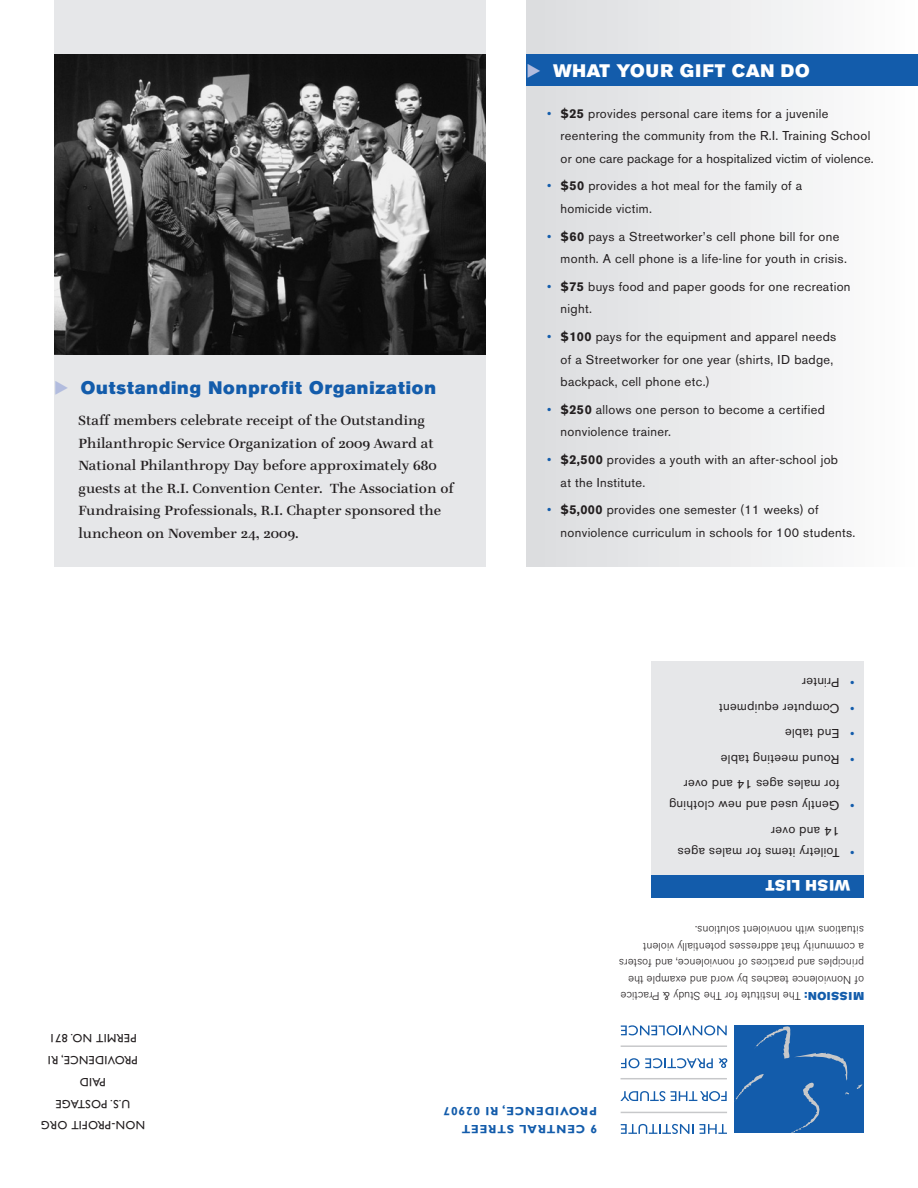
<style>
.page{position:relative;width:918px;height:1188px;background:#fff}
.page>*{position:absolute;margin:0;border:0;box-sizing:border-box;transform-origin:0 0}
.Sidebar_Akzidenz{font:18px "Akzidenz Grotesk BE Super";letter-spacing:.05em;color:#135cab}
.Head_Akzidenz_12{font:18px "Akzidenz Grotesk BE Super";letter-spacing:.035em;color:#fff}
.Sidebar_Akzidenz-2{font:15px "Akzidenz Grotesk BE Super";letter-spacing:.05em;color:#fff}
.Sidebar_Akzidenz-3{font:12.75px/22.5px "Akzidenz Grotesk BE";letter-spacing:.025em;color:#231f20}
.Text_8_5_15{font:12.75px/22.5px "Teimer Demi";color:#231f20}
.Sidebar_Akzidenz-4{font:12.75px "Akzidenz Grotesk BE";color:#135cab}
.Masthead_Name_2{font:12px "Gill Sans";letter-spacing:.025em;color:#231f20}
.Sidebar_Gill_Sans{font:700 12px "Gill Sans";letter-spacing:.075em;color:#135cab}
.Masthead_Head_2{font:300 11.25px/16.5px "Akzidenz Grotesk BE";letter-spacing:.01em;color:#231f20}
.s1{font-family:"European Pi Three";color:#b2bcde}
.s2{color:#135cab}
.s3{font-weight:700}
.s4{font-family:"Akzidenz Grotesk BE Super";font-weight:400;color:#135cab}
</style>
<div class="page">
<div style="left:54px;top:0;width:432px;height:567px;background:#e6e7e9"></div>
<div style="left:526px;top:0;width:392px;height:567px;background:linear-gradient(to right,#dbdcde,#fefefe)"></div>
<div style="left:527px;top:54px;width:391px;height:31px;background:#135cab"></div>
<div style="left:734px;top:1026px;width:130px;height:107px;background:#135cab"></div>
<svg style="left:621px;top:1124px;width:106px;height:10px"></svg>
<svg style="left:671px;top:1091px;width:56px;height:10px"></svg>
<svg style="left:620px;top:1091px;width:45px;height:10px"></svg>
<svg style="left:621px;top:1058px;width:106px;height:10px"></svg>
<svg style="left:621px;top:1025px;width:106px;height:10px"></svg>
<hr style="left:621px;top:1112px;width:106px;height:1px;background:#c7c8ca">
<hr style="left:621px;top:1078px;width:106px;height:1px;background:#c7c8ca">
<hr style="left:621px;top:1045px;width:106px;height:2px;background:#c7c8ca">
<svg style="left:857px;top:1084px;width:5px;height:5px"></svg>
<svg style="left:734px;top:1026px;width:115px;height:107px"></svg>
<img style="left:54px;top:54px;width:432px;height:301px">
<div style="left:651px;top:662px;width:213px;height:236px;background:#e6e7e9"></div>
<div style="left:651px;top:875px;width:213px;height:23px;background:#135cab"></div>
<p class="Sidebar_Akzidenz" style="left:54px;top:378px;width:384px"><span class="s1">E</span> Outstanding Nonprofit Organization</p>
<p class="Text_8_5_15" style="left:79px;top:410px;width:377px">Staff members celebrate receipt of the Outstanding Philanthropic Service Organization of 2009 Award at National Philanthropy Day before approximately 680 guests at the R.I. Convention Center. The Association of Fundraising Professionals, R.I. Chapter sponsored the luncheon on November 24, 2009.</p>
<p class="Masthead_Name_2" style="left:137px;top:1045px;width:89px;rotate:-180deg">PERMIT NO. 871</p>
<p class="Masthead_Name_2" style="left:138px;top:1067px;width:92px;rotate:-180deg">PROVIDENCE, RI</p>
<p class="Masthead_Name_2" style="left:106px;top:1089px;width:28px;rotate:-180deg">PAID</p>
<p class="Head_Akzidenz_12" style="left:526px;top:60px;width:285px"><span class="s1">E</span> WHAT YOUR GIFT CAN DO</p>
<p class="Sidebar_Akzidenz-3" style="left:561px;top:102px;width:315px;text-indent:-14px"><span class="s2">•</span> <span class="s3">$25</span> provides personal care items for a juvenile reentering the community from the R.I. Training School or one care package for a hospitalized victim of violence.</p>
<p class="Sidebar_Akzidenz-3" style="left:561px;top:175px;width:243px;text-indent:-14px"><span class="s2">•</span> <span class="s3">$50</span> provides a hot meal for the family of a homicide victim.</p>
<p class="Sidebar_Akzidenz-3" style="left:561px;top:225px;width:288px;text-indent:-14px"><span class="s2">•</span> <span class="s3">$60</span> pays a Streetworker’s cell phone bill for one month. A cell phone is a life-line for youth in crisis.</p>
<p class="Sidebar_Akzidenz-3" style="left:561px;top:275px;width:291px;text-indent:-14px"><span class="s2">•</span> <span class="s3">$75</span> buys food and paper goods for one recreation night.</p>
<p class="Sidebar_Akzidenz-3" style="left:561px;top:326px;width:277px;text-indent:-14px"><span class="s2">•</span> <span class="s3">$100</span> pays for the equipment and apparel needs of a Streetworker for one year (shirts, ID badge, backpack, cell phone etc.)</p>
<p class="Sidebar_Akzidenz-3" style="left:561px;top:398px;width:266px;text-indent:-14px"><span class="s2">•</span> <span class="s3">$250</span> allows one person to become a certified nonviolence trainer.</p>
<p class="Sidebar_Akzidenz-3" style="left:561px;top:449px;width:279px;text-indent:-14px"><span class="s2">•</span> <span class="s3">$2,500</span> provides a youth with an after-school job at the Institute.</p>
<p class="Sidebar_Akzidenz-3" style="left:561px;top:499px;width:296px;text-indent:-14px"><span class="s2">•</span> <span class="s3">$5,000</span> provides one semester (11 weeks) of nonviolence curriculum in schools for 100 students.</p>
<p class="Sidebar_Akzidenz-3" style="left:840px;top:694px;width:39px;rotate:-180deg">Printer</p>
<p class="Sidebar_Akzidenz-4" style="left:855px;top:690px;width:6px;rotate:-180deg">•</p>
<p class="Sidebar_Akzidenz-3" style="left:840px;top:719px;width:122px;rotate:-180deg">Computer equipment</p>
<p class="Sidebar_Akzidenz-4" style="left:855px;top:716px;width:6px;rotate:-180deg">•</p>
<p class="Sidebar_Akzidenz-3" style="left:840px;top:745px;width:56px;rotate:-180deg">End table</p>
<p class="Sidebar_Akzidenz-4" style="left:855px;top:741px;width:6px;rotate:-180deg">•</p>
<p class="Sidebar_Akzidenz-3" style="left:840px;top:770px;width:120px;rotate:-180deg">Round meeting table</p>
<p class="Sidebar_Akzidenz-4" style="left:855px;top:767px;width:6px;rotate:-180deg">•</p>
<p class="Sidebar_Akzidenz-3" style="left:840px;top:796px;width:157px;rotate:-180deg">for males ages 14 and over</p>
<p class="Sidebar_Akzidenz-3" style="left:840px;top:817px;width:172px;rotate:-180deg">Gently used and new clothing</p>
<p class="Sidebar_Akzidenz-4" style="left:855px;top:813px;width:6px;rotate:-180deg">•</p>
<p class="Sidebar_Akzidenz-3" style="left:840px;top:842px;width:70px;rotate:-180deg">14 and over</p>
<p class="Sidebar_Akzidenz-3" style="left:840px;top:863px;width:163px;rotate:-180deg">Toiletry items for males ages</p>
<p class="Sidebar_Akzidenz-4" style="left:855px;top:860px;width:6px;rotate:-180deg">•</p>
<p class="Sidebar_Akzidenz-2" style="left:850px;top:894px;width:86px;rotate:-180deg">WISH LIST</p>
<p class="Masthead_Head_2" style="left:864px;top:1004px;width:247px;rotate:-180deg"><span class="s4">MISSION:</span> The Institute for The Study &amp; Practice of Nonviolence teaches by word and example the principles and practices of nonviolence, and fosters a community that addresses potentially violent situations with nonviolent solutions.</p>
<p class="Masthead_Name_2" style="left:130px;top:1111px;width:76px;rotate:-180deg">U.S. POSTAGE</p>
<p class="Masthead_Name_2" style="left:145px;top:1132px;width:106px;rotate:-180deg">NON-PROFIT ORG</p>
<p class="Sidebar_Gill_Sans" style="left:597px;top:1118px;width:155px;rotate:-180deg">PROVIDENCE, RI 02907</p>
<p class="Sidebar_Gill_Sans" style="left:597px;top:1136px;width:137px;rotate:-180deg">9 CENTRAL STREET</p>
</div>
